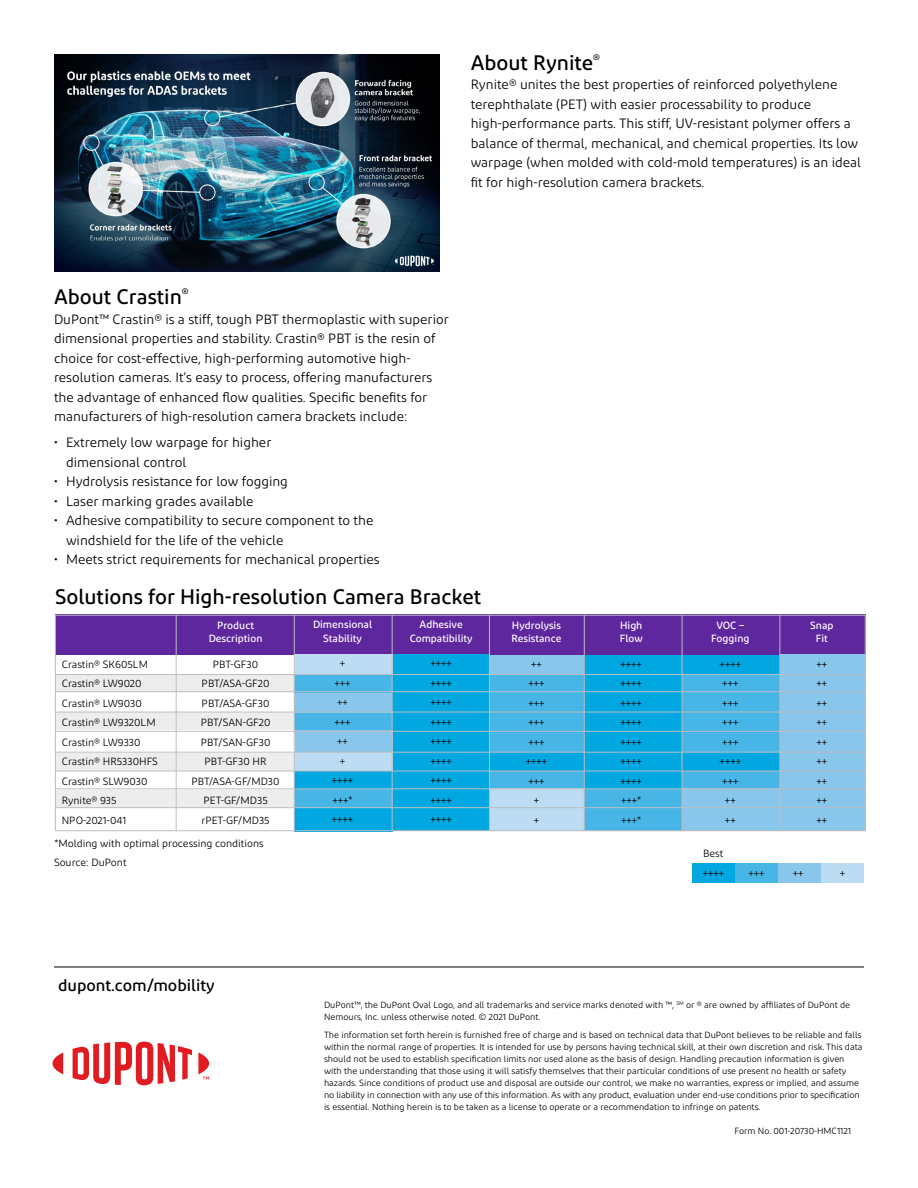
<style>
.page{position:relative;width:918px;height:1188px;background:#fff}
.page>*{position:absolute;margin:0;border:0;box-sizing:border-box;transform-origin:0 0}
.t1{font:500 21px "Diodrum";color:#000}
.t2{font:500 16.5px "Diodrum";color:#000}
.t3{font:13.5px/19.5px "Diodrum";color:#000}
.t4{font:10.5px/19.5px "Diodrum";color:#000;text-align:center}
.t5{font:500 10.5px/13.5px "Diodrum";color:#fff;text-align:center}
.t6{font:9px/12px "Diodrum";color:#000}
</style>
<div class="page">
<svg style="left:52px;top:1052px;width:11px;height:22px"></svg>
<svg style="left:73px;top:1041px;width:119px;height:45px"></svg>
<svg style="left:198px;top:1052px;width:11px;height:28px"></svg>
<hr style="left:54px;top:967px;width:810px;height:1px;background:#000">
<div style="left:55px;top:615px;width:810px;height:40px;background:#5f279e"></div>
<div style="left:55px;top:674px;width:239px;height:18px;background:#ededee"></div>
<div style="left:55px;top:712px;width:240px;height:18px;background:#ededee"></div>
<div style="left:55px;top:754px;width:239px;height:17px;background:#ededee"></div>
<div style="left:55px;top:790px;width:240px;height:18px;background:#ededee"></div>
<div style="left:692px;top:863px;width:43px;height:20px;background:#00a7e1"></div>
<div style="left:735px;top:863px;width:43px;height:20px;background:#47b5e5"></div>
<div style="left:778px;top:863px;width:43px;height:20px;background:#88c6eb"></div>
<div style="left:821px;top:863px;width:43px;height:20px;background:#bbdcf2"></div>
<div style="left:393px;top:655px;width:96px;height:176px;background:#00a7e1"></div>
<div style="left:295px;top:808px;width:98px;height:23px;background:#00a7e1"></div>
<div style="left:294px;top:771px;width:99px;height:19px;background:#00a7e1"></div>
<div style="left:294px;top:789px;width:99px;height:19px;background:#47b5e5"></div>
<div style="left:295px;top:712px;width:97px;height:19px;background:#47b5e5"></div>
<div style="left:489px;top:771px;width:95px;height:17px;background:#47b5e5"></div>
<div style="left:489px;top:655px;width:95px;height:20px;background:#88c6eb"></div>
<div style="left:295px;top:692px;width:97px;height:20px;background:#88c6eb"></div>
<div style="left:295px;top:730px;width:97px;height:24px;background:#88c6eb"></div>
<div style="left:682px;top:771px;width:98px;height:17px;background:#47b5e5"></div>
<div style="left:682px;top:788px;width:98px;height:43px;background:#88c6eb"></div>
<div style="left:780px;top:655px;width:86px;height:176px;background:#88c6eb"></div>
<div style="left:584px;top:789px;width:98px;height:42px;background:#47b5e5"></div>
<div style="left:295px;top:674px;width:97px;height:19px;background:#47b5e5"></div>
<div style="left:295px;top:654px;width:97px;height:20px;background:#bbdcf2"></div>
<div style="left:294px;top:753px;width:99px;height:18px;background:#bbdcf2"></div>
<div style="left:490px;top:788px;width:94px;height:43px;background:#bbdcf2"></div>
<div style="left:489px;top:674px;width:97px;height:79px;background:#47b5e5"></div>
<div style="left:682px;top:673px;width:98px;height:80px;background:#47b5e5"></div>
<div style="left:489px;top:753px;width:99px;height:18px;background:#00a7e1"></div>
<div style="left:682px;top:655px;width:98px;height:19px;background:#00a7e1"></div>
<div style="left:682px;top:753px;width:98px;height:18px;background:#00a7e1"></div>
<div style="left:585px;top:655px;width:97px;height:133px;background:#00a7e1"></div>
<hr style="left:176px;top:615px;width:1px;height:216px;background:#bcbec0">
<hr style="left:294px;top:615px;width:1px;height:216px;background:#bcbec0">
<hr style="left:392px;top:615px;width:1px;height:216px;background:#bcbec0">
<hr style="left:489px;top:615px;width:1px;height:216px;background:#bcbec0">
<hr style="left:584px;top:615px;width:1px;height:216px;background:#bcbec0">
<hr style="left:682px;top:615px;width:1px;height:216px;background:#bcbec0">
<hr style="left:55px;top:674px;width:811px;height:1px;background:#bcbec0">
<hr style="left:55px;top:691px;width:811px;height:1px;background:#bcbec0">
<hr style="left:55px;top:712px;width:811px;height:1px;background:#bcbec0">
<hr style="left:55px;top:731px;width:811px;height:1px;background:#bcbec0">
<hr style="left:55px;top:752px;width:811px;height:1px;background:#bcbec0">
<hr style="left:55px;top:771px;width:811px;height:1px;background:#bcbec0">
<hr style="left:55px;top:788px;width:811px;height:1px;background:#bcbec0">
<hr style="left:55px;top:807px;width:811px;height:1px;background:#bcbec0">
<hr style="left:780px;top:615px;width:1px;height:216px;background:#bcbec0">
<div style="left:55px;top:615px;width:811px;height:216px;border:1px solid #bcbec0"></div>
<img style="left:54px;top:54px;width:386px;height:218px">
<h1 class="t1" style="left:471px;top:49px;width:131px">About Rynite<sup>®</sup></h1>
<p class="t3" style="left:471px;top:75px;width:392px">Rynite® unites the best properties of reinforced polyethylene terephthalate (PET) with easier processability to produce high-performance parts. This stiff, UV-resistant polymer offers a balance of thermal, mechanical, and chemical properties. Its low warpage (when molded with cold-mold temperatures) is an ideal fit for high-resolution camera brackets.</p>
<h1 class="t1" style="left:54px;top:284px;width:136px">About Crastin<sup>®</sup></h1>
<p class="t3" style="left:54px;top:309px;width:396px">DuPont™ Crastin® is a stiff, tough PBT thermoplastic with superior dimensional properties and stability. Crastin® PBT is the resin of choice for cost-effective, high-performing automotive high&shy;resolution cameras. It’s easy to process, offering manufacturers the advantage of enhanced flow qualities. Specific benefits for manufacturers of high-resolution camera brackets include:</p>
<h3 class="t3" style="left:66px;top:433px;width:207px;text-indent:-12px">• Extremely low warpage for higher dimensional control</h3>
<h3 class="t3" style="left:54px;top:472px;width:235px">• Hydrolysis resistance for low fogging</h3>
<h3 class="t3" style="left:54px;top:491px;width:201px">• Laser marking grades available</h3>
<h3 class="t3" style="left:66px;top:511px;width:309px;text-indent:-12px">• Adhesive compatibility to secure component to the windshield for the life of the vehicle</h3>
<h3 class="t3" style="left:54px;top:550px;width:327px">• Meets strict requirements for mechanical properties</h3>
<h1 class="t1" style="left:55px;top:583px;width:428px">Solutions for High-resolution Camera Bracket</h1>
<p class="t5" style="left:209px;top:618px;width:55px">Product<br>Description</p>
<p class="t4" style="left:192px;top:654px;width:90px">PBT-GF30<br>PBT/ASA-GF20<br>PBT/ASA-GF30<br>PBT/SAN-GF20<br>PBT/SAN-GF30<br>PBT-GF30 HR<br>PBT/ASA-GF/MD30<br>PET-GF/MD35 rPET-GF/MD35</p>
<p class="t4" style="left:54px;top:833px;width:211px;text-align:left">*Molding with optimal processing conditions<br>Source: DuPont</p>
<p class="t4" style="left:62px;top:654px;width:98px;text-align:left">Crastin® SK605LM<br>Crastin® LW9020<br>Crastin® LW9030<br>Crastin® LW9320LM<br>Crastin® LW9330<br>Crastin® HR5330HFS<br>Crastin® SLW9030<br>Rynite® 935<br>NPO-2021-041</p>
<p class="t5" style="left:313px;top:618px;width:61px">Dimensional<br>Stability</p>
<p class="t4" style="left:332px;top:654px;width:23px">+ +++ ++ +++ ++<br>+ ++++ +++* ++++</p>
<p class="t5" style="left:410px;top:618px;width:64px">Adhesive<br>Compatibility</p>
<p class="t4" style="left:431px;top:654px;width:23px;text-align:justify">++++ ++++ ++++ ++++ ++++ ++++ ++++ ++++ ++++</p>
<p class="t5" style="left:512px;top:618px;width:51px;text-align:left">Hydrolysis<br>Resistance</p>
<p class="t4" style="left:526px;top:654px;width:23px">++ +++ +++ +++ +++ ++++ +++ +<br>+</p>
<h2 class="t2" style="left:58px;top:975px;width:158px">dupont.com/mobility</h2>
<p class="t5" style="left:620px;top:618px;width:25px;text-align:left">High<br>Flow</p>
<p class="t4" style="left:621px;top:654px;width:23px;text-align:justify">++++ ++++ ++++ ++++ ++++ ++++ ++++ +++* +++*</p>
<p class="t5" style="left:711px;top:618px;width:40px">VOC –<br>Fogging</p>
<p class="t4" style="left:720px;top:654px;width:23px">++++ +++ +++ +++ +++ ++++ +++ ++ ++</p>
<p class="t4" style="left:703px;top:843px;width:22px">Best</p>
<p class="t5" style="left:810px;top:618px;width:25px">Snap<br>Fit</p>
<p class="t4" style="left:817px;top:654px;width:12px;text-align:justify">++ ++ ++ ++ ++ ++ ++ ++ ++</p>
<p class="t4" style="left:703px;top:863px;width:23px">++++</p>
<p class="t4" style="left:749px;top:863px;width:18px">+++</p>
<p class="t4" style="left:793px;top:863px;width:12px">++</p>
<p class="t4" style="left:840px;top:863px;width:7px">+</p>
<p class="t6" style="left:324px;top:998px;width:528px">DuPont™, the DuPont Oval Logo, and all trademarks and service marks denoted with ™, <sup>SM</sup> or ® are owned by affiliates of DuPont de<br>Nemours, Inc. unless otherwise noted. © 2021 DuPont.</p>
<p class="t6" style="left:324px;top:1029px;width:540px">The information set forth herein is furnished free of charge and is based on technical data that DuPont believes to be reliable and falls within the normal range of properties. It is intended for use by persons having technical skill, at their own discretion and risk. This data should not be used to establish specification limits nor used alone as the basis of design. Handling precaution information is given with the understanding that those using it will satisfy themselves that their particular conditions of use present no health or safety hazards. Since conditions of product use and disposal are outside our control, we make no warranties, express or implied, and assume no liability in connection with any use of this information. As with any product, evaluation under end-use conditions prior to specification is essential. Nothing herein is to be taken as a license to operate or a recommendation to infringe on patents.</p>
<p class="t6" style="left:735px;top:1125px;width:118px">Form No. 001-20730-HMC1121</p>
</div>
